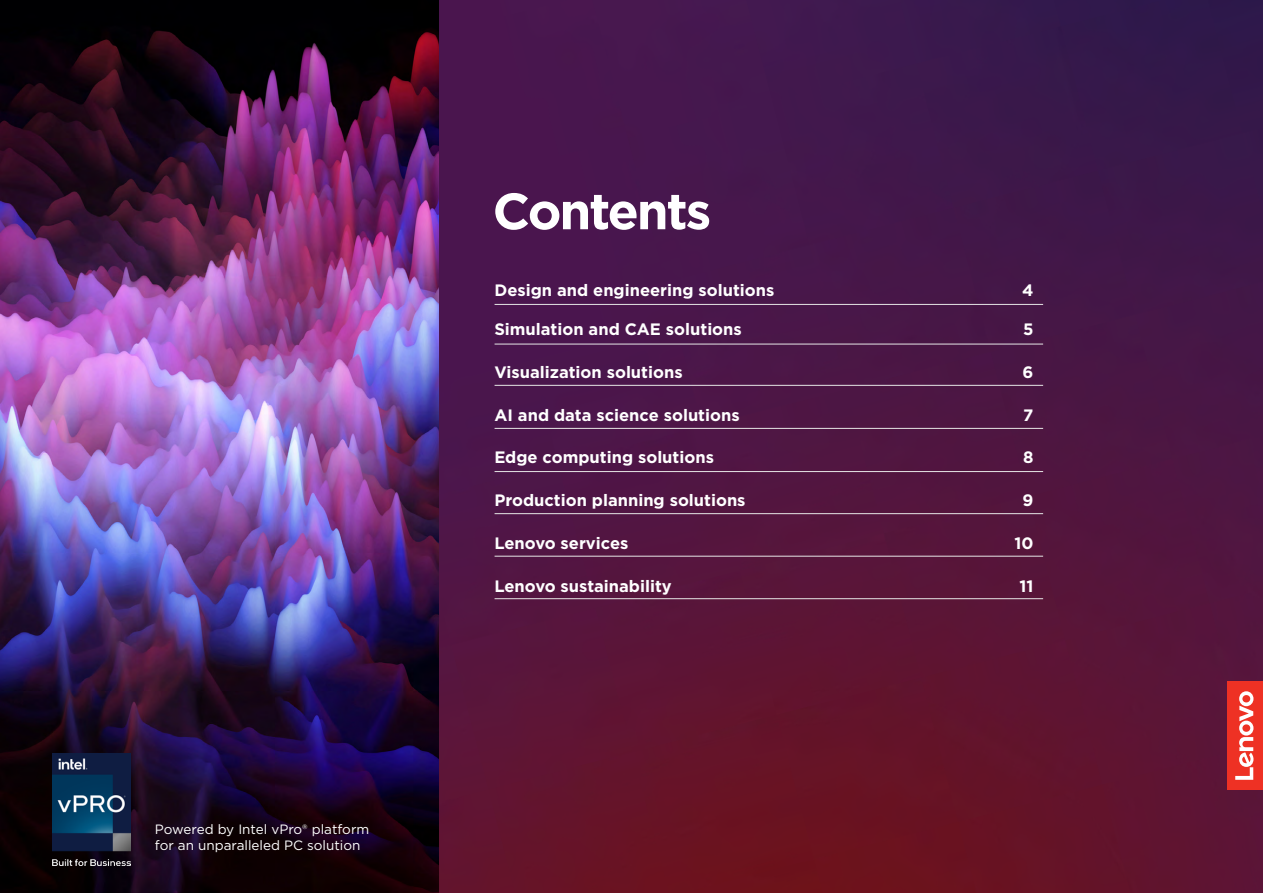
<style>
.page{position:relative;width:1263px;height:893px;background:#fff}
.page>*{position:absolute;margin:0;border:0;box-sizing:border-box;transform-origin:0 0}
.t1{font:700 51px "Gotham";letter-spacing:-.04em;color:#fff}
.t2{font:700 16.5px "Gotham";color:#fff}
.t3{font:13.5px/16.2px "Gotham";color:#fff}
</style>
<div class="page">
<img style="left:439px;top:0;width:824px;height:893px">
<img style="left:0;top:0;width:439px;height:893px">
<img style="left:52px;top:754px;width:78px;height:111px">
<hr style="left:495px;top:304px;width:548px;height:1px;background:#e6e6e6">
<hr style="left:495px;top:385px;width:548px;height:1px;background:#e6e6e6">
<hr style="left:495px;top:428px;width:548px;height:1px;background:#e6e6e6">
<hr style="left:495px;top:344px;width:548px;height:1px;background:#e6e6e6">
<hr style="left:495px;top:471px;width:548px;height:1px;background:#e6e6e6">
<hr style="left:495px;top:513px;width:548px;height:1px;background:#e6e6e6">
<hr style="left:495px;top:556px;width:548px;height:1px;background:#e6e6e6">
<hr style="left:495px;top:598px;width:548px;height:1px;background:#e6e6e6">
<div style="left:1227px;top:682px;width:36px;height:108px;background:#ee3124"></div>
<svg style="left:1235px;top:691px;width:18px;height:89px"></svg>
<p class="t3" style="left:155px;top:821px;width:216px">Powered by Intel vPro® platform for an unparalleled PC solution</p>
<h1 class="t1" style="left:493px;top:177px;width:220px">Contents</h1>
<p class="t2" style="left:494px;top:279px;width:281px">Design and engineering solutions</p>
<p class="t2" style="left:1022px;top:279px;width:13px">4</p>
<p class="t2" style="left:494px;top:318px;width:249px">Simulation and CAE solutions</p>
<p class="t2" style="left:1023px;top:318px;width:12px">5</p>
<p class="t2" style="left:494px;top:361px;width:190px">Visualization solutions</p>
<p class="t2" style="left:1022px;top:361px;width:12px">6</p>
<p class="t2" style="left:494px;top:404px;width:247px">AI and data science solutions</p>
<p class="t2" style="left:1023px;top:404px;width:12px">7</p>
<p class="t2" style="left:494px;top:447px;width:221px">Edge computing solutions</p>
<p class="t2" style="left:1023px;top:447px;width:12px">8</p>
<p class="t2" style="left:494px;top:489px;width:253px">Production planning solutions</p>
<p class="t2" style="left:1022px;top:489px;width:12px">9</p>
<p class="t2" style="left:494px;top:532px;width:135px">Lenovo services</p>
<p class="t2" style="left:1014px;top:532px;width:21px">10</p>
<p class="t2" style="left:494px;top:575px;width:179px">Lenovo sustainability</p>
<p class="t2" style="left:1019px;top:575px;width:15px">11</p>
</div>
